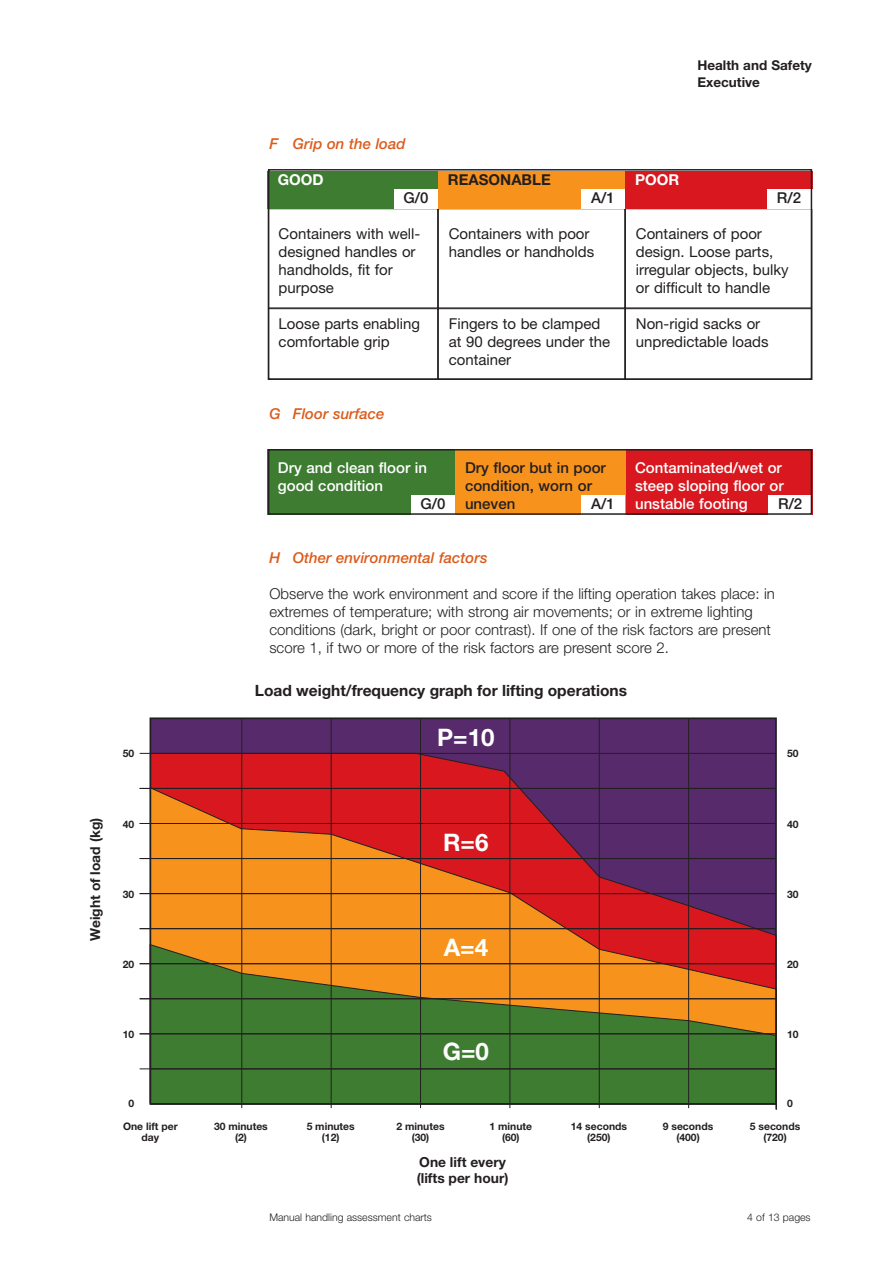
<style>
.page{position:relative;width:893px;height:1263px;background:#fff}
.page>*{position:absolute;margin:0;border:0;box-sizing:border-box;transform-origin:0 0}
.t1{font:700 24.15px "Helvetica Neue";color:#fff}
.t2{font:700 15.6px "Helvetica Neue";color:#231f20}
.t3{font:15px/18px "Helvetica Neue";color:#231f20}
.t4{font:300 15px/18px "Helvetica Neue";color:#231f20}
.t5{font:500 15px/18px "Helvetica Neue";color:#fff;text-align:justify}
.t6{font:500 15px/18px "Helvetica Neue";color:#231f20}
.t7{font:italic 500 15px "Helvetica Neue";color:#dc5c1c}
.t8{font:700 15px "Helvetica Neue";color:#231f20}
.t9{font:700 15px "Helvetica Neue";color:#fff}
.t10{font:700 13.8px/16.5px "Helvetica Neue";color:#231f20}
.t11{font:700 13.5px/16.5px "Helvetica Neue";color:#231f20}
.t12{font:300 10.5px "Helvetica Neue";color:#231f20}
.t13{font:700 10.35px/10.4px "Helvetica Neue";color:#231f20;text-align:center}
</style>
<div class="page">
<div style="left:625px;top:449px;width:187px;height:66px;background:#d8171f"></div>
<div style="left:768px;top:495px;width:44px;height:19px;background:#fff"></div>
<div style="left:438px;top:308px;width:187px;height:72px;border:1px solid #231f20"></div>
<div style="left:438px;top:208px;width:187px;height:100px;border:1px solid #231f20"></div>
<div style="left:268px;top:308px;width:170px;height:72px;border:1px solid #231f20"></div>
<div style="left:625px;top:308px;width:187px;height:72px;border:1px solid #231f20"></div>
<div style="left:268px;top:171px;width:170px;height:37px;background:#3e7c32"></div>
<div style="left:394px;top:189px;width:44px;height:19px;background:#fff"></div>
<div style="left:438px;top:171px;width:187px;height:37px;background:#f7931d"></div>
<div style="left:581px;top:189px;width:44px;height:19px;background:#fff"></div>
<div style="left:625px;top:171px;width:187px;height:37px;background:#d8171f"></div>
<div style="left:767px;top:189px;width:45px;height:19px;background:#fff"></div>
<div style="left:268px;top:169px;width:544px;height:211px;border:2px solid #231f20"></div>
<div style="left:150px;top:718px;width:626px;height:386px;background:#562a6b"></div>
<svg style="left:153px;top:752px;width:537px;height:35px"></svg>
<svg style="left:149px;top:787px;width:625px;height:156px"></svg>
<svg style="left:149px;top:943px;width:628px;height:167px;background:#7d7f31"></svg>
<div style="left:150px;top:717px;width:627px;height:388px;border:2px solid #231f20"></div>
<hr style="left:688px;top:718px;width:1px;height:390px;background:#231f20">
<hr style="left:599px;top:718px;width:1px;height:390px;background:#231f20">
<hr style="left:509px;top:718px;width:1px;height:390px;background:#231f20">
<hr style="left:420px;top:718px;width:1px;height:390px;background:#231f20">
<hr style="left:331px;top:718px;width:1px;height:390px;background:#231f20">
<hr style="left:241px;top:718px;width:1px;height:390px;background:#231f20">
<hr style="left:140px;top:753px;width:636px;height:1px;background:#231f20">
<hr style="left:140px;top:788px;width:636px;height:1px;background:#231f20">
<hr style="left:140px;top:823px;width:636px;height:1px;background:#231f20">
<hr style="left:140px;top:858px;width:636px;height:1px;background:#231f20">
<hr style="left:140px;top:893px;width:636px;height:1px;background:#231f20">
<hr style="left:140px;top:928px;width:636px;height:1px;background:#231f20">
<hr style="left:140px;top:963px;width:636px;height:1px;background:#231f20">
<hr style="left:140px;top:998px;width:636px;height:1px;background:#231f20">
<hr style="left:140px;top:1033px;width:636px;height:1px;background:#231f20">
<hr style="left:140px;top:1068px;width:636px;height:1px;background:#231f20">
<hr style="left:150px;top:1103px;width:626px;height:1px;background:#231f20">
<div style="left:455px;top:449px;width:170px;height:66px;background:#f7931d"></div>
<div style="left:581px;top:496px;width:44px;height:19px;background:#fff"></div>
<div style="left:268px;top:449px;width:187px;height:66px;background:#3e7c32"></div>
<div style="left:411px;top:496px;width:44px;height:19px;background:#fff"></div>
<div style="left:268px;top:449px;width:544px;height:66px;border:2px solid #231f20"></div>
<p class="t13" style="left:123px;top:749px;width:13px">50</p>
<p class="t10" style="left:88px;top:941px;width:124px;rotate:-90deg">Weight of load (kg)</p>
<p class="t13" style="left:123px;top:820px;width:13px">40</p>
<p class="t13" style="left:123px;top:890px;width:13px">30</p>
<p class="t13" style="left:123px;top:960px;width:13px">20</p>
<p class="t7" style="left:269px;top:138px;width:138px">F Grip on the load</p>
<p class="t9" style="left:278px;top:174px;width:47px">GOOD</p>
<p class="t6" style="left:403px;top:190px;width:27px">G/0</p>
<p class="t8" style="left:448px;top:174px;width:104px">REASONABLE</p>
<p class="t11" style="left:697px;top:58px;width:116px">Health and Safety<br>Executive</p>
<p class="t6" style="left:591px;top:190px;width:25px">A/1</p>
<p class="t9" style="left:635px;top:174px;width:46px">POOR</p>
<p class="t6" style="left:777px;top:190px;width:26px">R/2</p>
<p class="t3" style="left:279px;top:226px;width:143px">Containers with well&shy;designed handles or handholds, fit for purpose</p>
<p class="t3" style="left:449px;top:226px;width:147px">Containers with poor handles or handholds</p>
<p class="t3" style="left:636px;top:226px;width:154px">Containers of poor design. Loose parts, irregular objects, bulky or difficult to handle</p>
<p class="t3" style="left:279px;top:316px;width:143px">Loose parts enabling comfortable grip</p>
<p class="t3" style="left:636px;top:316px;width:134px">Non-rigid sacks or unpredictable loads</p>
<p class="t3" style="left:449px;top:316px;width:163px">Fingers to be clamped at 90 degrees under the container</p>
<p class="t7" style="left:269px;top:408px;width:117px">G Floor surface</p>
<p class="t5" style="left:278px;top:460px;width:151px">Dry and clean floor in good condition</p>
<p class="t6" style="left:420px;top:496px;width:26px">G/0</p>
<p class="t6" style="left:465px;top:460px;width:142px">Dry floor but in poor condition, worn or uneven</p>
<p class="t6" style="left:591px;top:496px;width:25px">A/1</p>
<p class="t5" style="left:635px;top:460px;width:150px">Contaminated/wet or steep sloping floor or unstable footing</p>
<p class="t6" style="left:778px;top:496px;width:26px">R/2</p>
<p class="t7" style="left:269px;top:552px;width:220px">H Other environmental factors</p>
<p class="t4" style="left:269px;top:586px;width:507px">Observe the work environment and score if the lifting operation takes place: in extremes of temperature; with strong air movements; or in extreme lighting conditions (dark, bright or poor contrast). If one of the risk factors are present score 1, if two or more of the risk factors are present score 2.</p>
<p class="t2" style="left:255px;top:685px;width:374px">Load weight/frequency graph for lifting operations</p>
<h1 class="t1" style="left:437px;top:729px;width:59px">P=10</h1>
<h1 class="t1" style="left:443px;top:833px;width:47px">R=6</h1>
<h1 class="t1" style="left:444px;top:939px;width:46px">A=4</h1>
<p class="t13" style="left:787px;top:749px;width:13px">50</p>
<p class="t13" style="left:787px;top:820px;width:13px">40</p>
<p class="t13" style="left:787px;top:890px;width:13px">30</p>
<p class="t13" style="left:787px;top:960px;width:13px">20</p>
<p class="t13" style="left:123px;top:1030px;width:13px">10</p>
<h1 class="t1" style="left:443px;top:1043px;width:48px">G=0</h1>
<p class="t13" style="left:787px;top:1030px;width:13px">10</p>
<p class="t13" style="left:787px;top:1099px;width:7px">0</p>
<p class="t13" style="left:129px;top:1099px;width:7px">0</p>
<p class="t13" style="left:123px;top:1122px;width:56px">One lift per day</p>
<p class="t13" style="left:214px;top:1122px;width:55px">30 minutes (2)</p>
<p class="t13" style="left:307px;top:1122px;width:50px">5 minutes (12)</p>
<p class="t13" style="left:396px;top:1122px;width:50px">2 minutes (30)</p>
<p class="t13" style="left:490px;top:1122px;width:44px">1 minute (60)</p>
<p class="t13" style="left:571px;top:1122px;width:58px">14 seconds (250)</p>
<p class="t13" style="left:663px;top:1122px;width:52px">9 seconds (400)</p>
<p class="t13" style="left:750px;top:1122px;width:52px">5 seconds (720)</p>
<p class="t10" style="left:417px;top:1155px;width:93px">One lift every (lifts per hour)</p>
<p class="t12" style="left:269px;top:1213px;width:164px">Manual handling assessment charts</p>
<p class="t12" style="left:747px;top:1213px;width:65px">4 of 13 pages</p>
</div>
